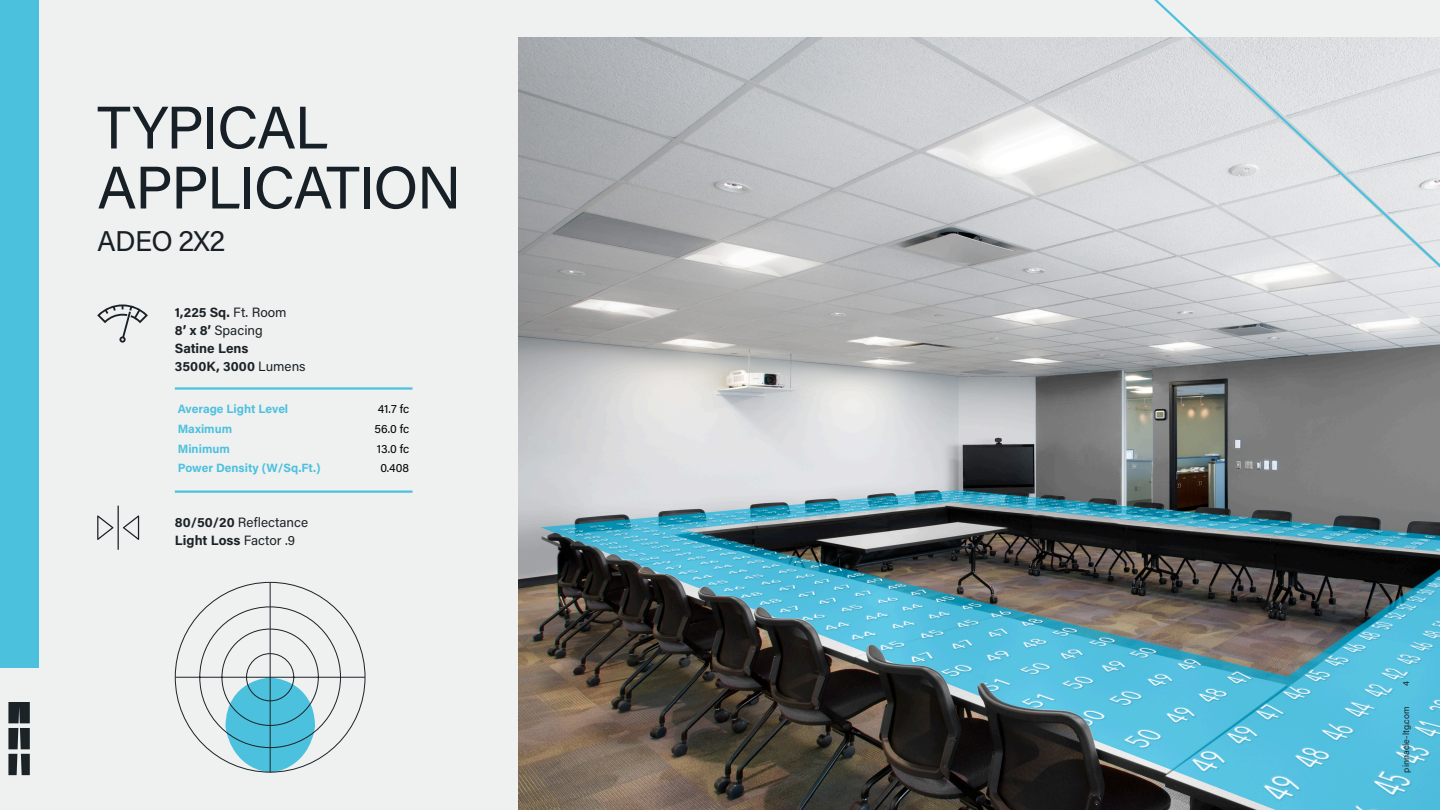
<style>
.page{position:relative;width:1440px;height:810px;background:#eff0f0}
.page>*{position:absolute;margin:0;border:0;box-sizing:border-box;transform-origin:0 0}
.t1{font:60px/60px "Acumin Pro";letter-spacing:-.03em;color:#172026}
.t2{font:28.5px "Acumin Pro";letter-spacing:-.025em;color:#172026}
.Bullets_18_pt_copy{font:700 13.5px "Acumin Pro";letter-spacing:.005em;color:#1b2327}
.Bullets_18_pt_copy-2{font:13.5px "Acumin Pro";color:#1b2327}
.t3{font:700 12px "Acumin Pro";color:#4cc1de}
.t4{font:12px "Acumin Pro";letter-spacing:-.005em;color:#000}
.t5{font:9px "Acumin Pro";color:#1b2327}
.s1{font-weight:400}
.s2{font-weight:700}
</style>
<div class="page">
<img style="left:518px;top:38px;width:922px;height:772px">
<div style="left:0;top:0;width:38px;height:668px;background:#4cc1de"></div>
<svg style="left:1140px;top:0;width:300px;height:299px"></svg>
<svg style="left:97px;top:304px;width:51px;height:39px"></svg>
<hr style="left:175px;top:387px;width:237px;height:3px;background:#4cc1de">
<hr style="left:175px;top:490px;width:237px;height:3px;background:#4cc1de">
<svg style="left:175px;top:582px;width:191px;height:191px"></svg>
<hr style="left:270px;top:583px;width:1px;height:189px;background:#1b2327">
<svg style="left:97px;top:506px;width:42px;height:44px"></svg>
<svg style="left:8px;top:702px;width:22px;height:73px"></svg>
<p class="t1" style="left:97px;top:95px;width:366px">TYPICAL<br>APPLICATION</p>
<p class="t2" style="left:97px;top:221px;width:130px">ADEO 2X2</p>
<p class="Bullets_18_pt_copy" style="left:175px;top:302px;width:113px">1,225 Sq. <span class="s1">Ft. Room</span></p>
<p class="Bullets_18_pt_copy-2" style="left:175px;top:320px;width:90px"><span class="s2">8’ x 8’</span> Spacing</p>
<p class="Bullets_18_pt_copy" style="left:175px;top:338px;width:75px">Satine Lens</p>
<p class="Bullets_18_pt_copy" style="left:175px;top:356px;width:132px">3500K, 3000 <span class="s1">Lumens</span></p>
<p class="t3" style="left:178px;top:401px;width:112px">Average Light Level</p>
<p class="t4" style="left:378px;top:401px;width:33px">41.7 fc</p>
<p class="t3" style="left:178px;top:420px;width:56px">Maximum</p>
<p class="t4" style="left:375px;top:420px;width:36px">56.0 fc</p>
<p class="t3" style="left:178px;top:440px;width:54px">Minimum</p>
<p class="t4" style="left:377px;top:440px;width:34px">13.0 fc</p>
<p class="t3" style="left:178px;top:460px;width:144px">Power Density (W/Sq.Ft.)</p>
<p class="t4" style="left:380px;top:460px;width:30px">0.408</p>
<p class="Bullets_18_pt_copy-2" style="left:175px;top:512px;width:135px"><span class="s2">80/50/20</span> Reflectance</p>
<p class="Bullets_18_pt_copy" style="left:175px;top:530px;width:122px">Light Loss <span class="s1">Factor .9</span></p>
<p class="t5" style="left:1400px;top:686px;width:6px;rotate:-90deg">4</p>
<p class="t5" style="left:1400px;top:772px;width:68px;rotate:-90deg">pinnacle-ltg.com</p>
</div>
